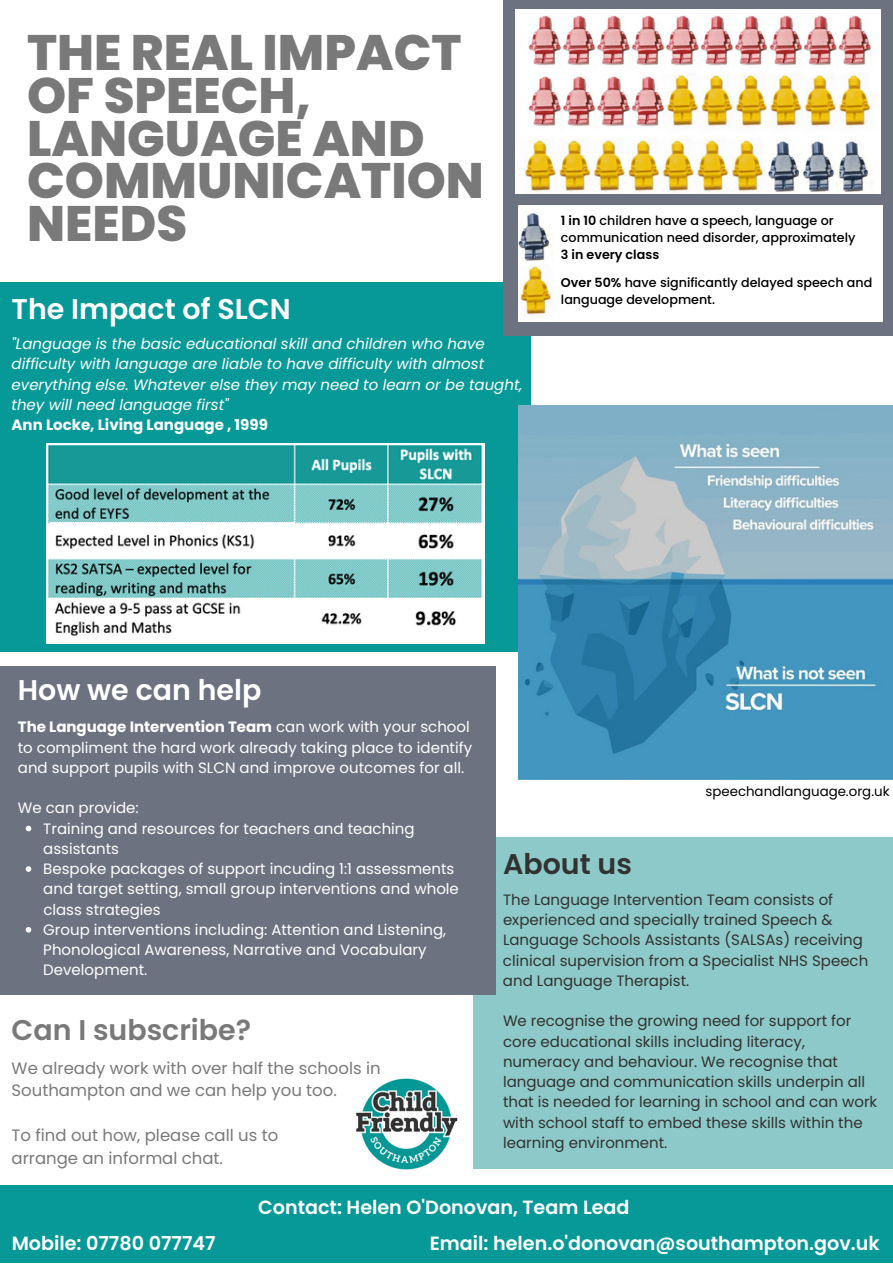
<style>
.page{position:relative;width:893px;height:1264px;background:#fff}
.page>*{position:absolute;margin:0;border:0;box-sizing:border-box;transform-origin:0 0}
.t1{font:800 49.8px/42.8px "Poppins";color:#797979}
.t2{font:600 28.5px "Poppins";color:#fff}
.t3{font:600 28.5px "Poppins";color:#797979}
.t4{font:600 28.5px "Poppins";color:#323232}
.t5{font:600 19.2px "Poppins";color:#fff}
.t6{font:16.5px/22.5px "Poppins";color:#797979}
.t7{font:15px/20.2px "Poppins";color:#323232}
.t8{font:15px/20.2px "Poppins";color:#fff}
.t9{font:italic 15px/20.2px "Poppins";color:#fff}
.t10{font:700 15px "Poppins";color:#fff}
.t11{font:13.35px "Poppins";color:#000}
.t12{font:500 12.75px/17px "Poppins";color:#000}
.t13{font:600 12.75px "Poppins";color:#000}
.s1{font-weight:600}
.s2{font-weight:700}
</style>
<div class="page">
<div style="left:0;top:282px;width:531px;height:370px;background:#079997"></div>
<div style="left:503px;top:0;width:389px;height:336px;background:#6d7281"></div>
<div style="left:473px;top:836px;width:419px;height:332px;background:#8dc9c8"></div>
<div style="left:546px;top:205px;width:336px;height:117px;background:#fff"></div>
<div style="left:0;top:666px;width:495px;height:328px;background:#6d7281"></div>
<img style="left:516px;top:9px;width:364px;height:185px">
<img style="left:518px;top:205px;width:35px;height:116px">
<img style="left:46px;top:443px;width:439px;height:200px">
<svg style="left:26px;top:825px;width:5px;height:6px"></svg>
<svg style="left:26px;top:866px;width:5px;height:5px"></svg>
<svg style="left:26px;top:927px;width:5px;height:5px"></svg>
<img style="left:355px;top:1078px;width:103px;height:92px">
<img style="left:518px;top:405px;width:374px;height:374px">
<div style="left:0;top:1185px;width:892px;height:77px;background:#079997"></div>
<h1 class="t1" style="left:27px;top:31px;width:458px">THE REAL IMPACT<br>OF SPEECH,<br>LANGUAGE AND<br>COMMUNICATION<br>NEEDS</h1>
<p class="t2" style="left:12px;top:289px;width:280px">The Impact of SLCN</p>
<p class="t9" style="left:12px;top:334px;width:512px">"Language is the basic educational skill and children who have difficulty with language are liable to have difficulty with almost everything else. Whatever else they may need to learn or be taught,</p>
<p class="t9" style="left:12px;top:394px;width:218px">they will need language first"</p>
<p class="t10" style="left:12px;top:414px;width:258px">Ann Locke, Living Language , 1999</p>
<p class="t12" style="left:561px;top:212px;width:296px"><span class="s1">1 in 10</span> children have a speech, language or communication need disorder, approximately</p>
<p class="t13" style="left:561px;top:245px;width:100px">3 in every class</p>
<p class="t12" style="left:561px;top:274px;width:313px"><span class="s1">Over 50%</span> have significantly delayed speech and language development.</p>
<p class="t2" style="left:18px;top:669px;width:245px">How we can help</p>
<p class="t8" style="left:18px;top:717px;width:456px"><span class="s2">The Language Intervention Team</span> can work with your school to compliment the hard work already taking place to identify and support pupils with SLCN and improve outcomes for all.</p>
<p class="t8" style="left:18px;top:798px;width:122px">We can provide:</p>
<p class="t8" style="left:43px;top:818px;width:373px">Training and resources for teachers and teaching</p>
<p class="t8" style="left:43px;top:838px;width:77px">assistants</p>
<p class="t8" style="left:43px;top:858px;width:417px">Bespoke packages of support incuding 1:1 assessments and target setting, small group interventions and whole class strategies</p>
<p class="t8" style="left:43px;top:919px;width:404px">Group interventions including: Attention and Listening,<br>Phonological Awareness, Narrative and Vocabulary<br>Development.</p>
<p class="t3" style="left:12px;top:1010px;width:241px">Can I subscribe?</p>
<p class="t6" style="left:12px;top:1056px;width:370px">We already work with over half the schools in<br>Southampton and we can help you too.</p>
<p class="t6" style="left:12px;top:1123px;width:268px">To find out how, please call us to arrange an informal chat.</p>
<p class="t11" style="left:705px;top:781px;width:185px">speechandlanguage.org.uk</p>
<p class="t4" style="left:503px;top:843px;width:130px">About us</p>
<p class="t7" style="left:503px;top:889px;width:367px">The Language Intervention Team consists of experienced and specially trained Speech &amp; Language Schools Assistants (SALSAs) receiving clinical supervision from a Specialist NHS Speech and Language Therapist.</p>
<p class="t7" style="left:503px;top:1011px;width:376px">We recognise the growing need for support for core educational skills including literacy, numeracy and behaviour. We recognise that language and communication skills underpin all that is needed for learning in school and can work with school staff to embed these skills within the learning environment.</p>
<p class="t5" style="left:258px;top:1193px;width:373px">Contact: Helen O'Donovan, Team Lead</p>
<p class="t5" style="left:12px;top:1229px;width:205px">Mobile: 07780 077747</p>
<p class="t5" style="left:429px;top:1229px;width:451px">Email: helen.o'donovan@southampton.gov.uk</p>
</div>
